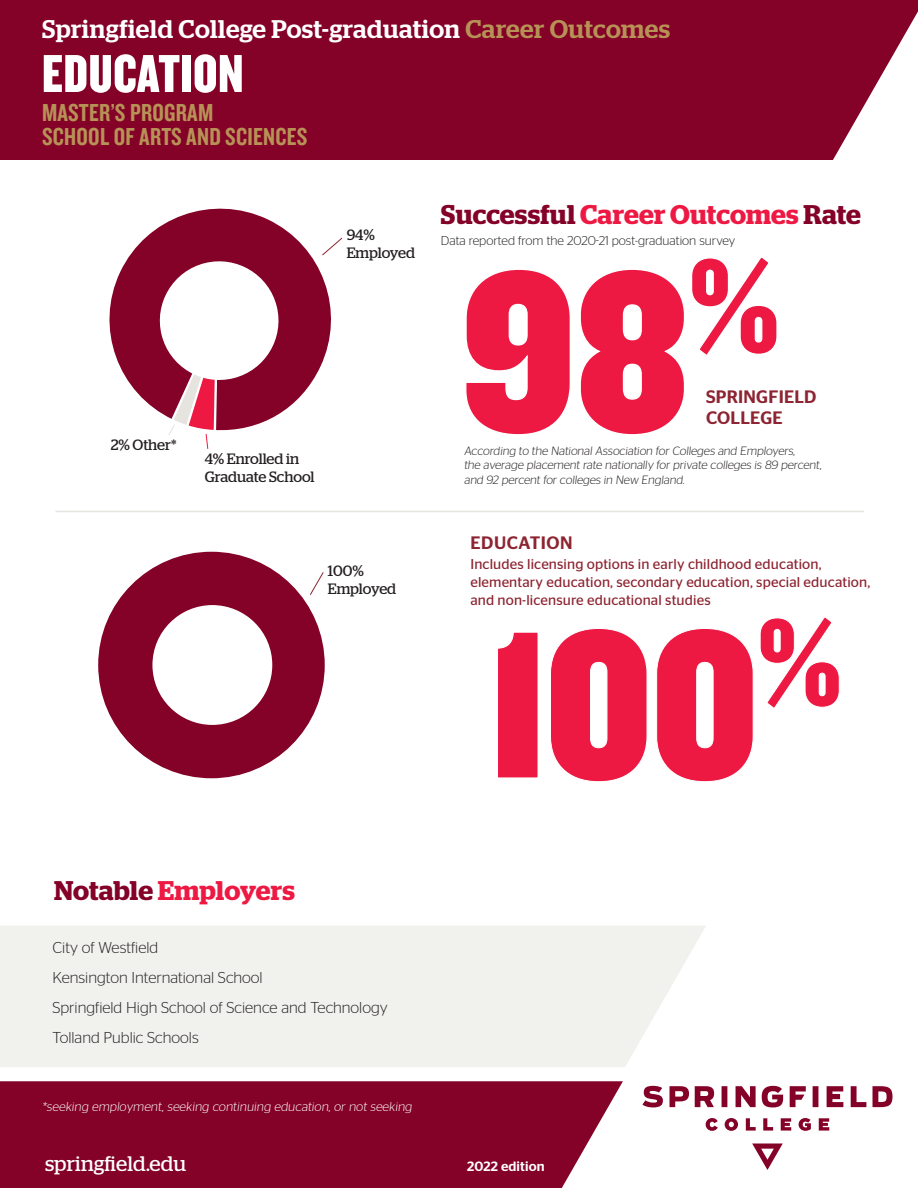
<style>
.page{position:relative;width:918px;height:1188px;background:#fff}
.page>*{position:absolute;margin:0;border:0;box-sizing:border-box;transform-origin:0 0}
.t1{font:55.5px "Knockout 69 Full Liteweight";letter-spacing:.01em;color:#fff}
.Program_name{font:600 27px "Stag";letter-spacing:.005em;color:#840128}
.Program_name-2{font:600 27px "Stag";letter-spacing:.005em;color:#ed1943}
.t2{font:500 25.5px "Stag";letter-spacing:.02em;color:#fff}
.t3{font:25.5px "Knockout 49 Liteweight";letter-spacing:.01em;color:#b79256}
.t4{font:21px "Stag";letter-spacing:.01em;color:#fff}
.t5{font:500 18px "Stag Sans";letter-spacing:.01em;color:#8d2431}
.t6{font:500 18px "Stag Sans";letter-spacing:.03em;color:#8d2431}
.t7{font:300 15.75px "Stag Sans";color:#231f20}
.t8{font:15px "Stag";letter-spacing:-.005em;color:#231f20}
.t9{font:14.25px/18px "Stag Sans";letter-spacing:.01em;color:#8d2431}
.t10{font:500 13.5px "Stag Sans";letter-spacing:.01em;color:#fff}
.t11{font:300 12.75px "Stag Sans";color:#fff}
.t12{font:300 12.75px "Stag Sans";color:#231f20}
.t13{font:300 12px "Stag Sans";color:#231f20}
.s1{color:#b79256}
.s2{color:#ed1943}
.s3{color:#840128}
</style>
<div class="page">
<hr style="left:56px;top:511px;width:808px;height:1px;background:#e6e4df">
<div style="left:0;top:0;width:918px;height:160px;background:#840128"></div>
<svg style="left:833px;top:11px;width:85px;height:149px"></svg>
<div style="left:0;top:926px;width:706px;height:141px;background:#f1f1ee"></div>
<div style="left:0;top:1081px;width:623px;height:107px;background:#840128"></div>
<svg style="left:642px;top:1086px;width:251px;height:21px"></svg>
<svg style="left:752px;top:1144px;width:31px;height:26px"></svg>
<svg style="left:706px;top:1118px;width:123px;height:13px"></svg>
<svg style="left:498px;top:617px;width:342px;height:165px"></svg>
<div style="left:98px;top:552px;width:227px;height:226px;background:#840128;border-radius:50%"></div>
<svg style="left:310px;top:572px;width:14px;height:23px"></svg>
<div style="left:152px;top:605px;width:120px;height:120px;background:#fff;border-radius:50%"></div>
<svg style="left:466px;top:257px;width:311px;height:178px"></svg>
<svg style="left:110px;top:209px;width:221px;height:201px;fill:#840128"></svg>
<svg style="left:321px;top:237px;width:22px;height:19px"></svg>
<svg style="left:154px;top:255px;width:131px;height:194px"></svg>
<p class="t2" style="left:42px;top:14px;width:630px">Springfield College Post-graduation <span class="s1">Career Outcomes</span></p>
<p class="t1" style="left:42px;top:39px;width:203px">EDUCATION</p>
<p class="t3" style="left:42px;top:96px;width:173px">MASTER’S PROGRAM</p>
<p class="t3" style="left:42px;top:120px;width:267px">SCHOOL OF ARTS AND SCIENCES</p>
<p class="t8" style="left:347px;top:226px;width:30px">94%</p>
<p class="t8" style="left:347px;top:244px;width:70px">Employed</p>
<p class="Program_name" style="left:441px;top:199px;width:422px">Successful <span class="s2">Career Outcomes</span> Rate</p>
<p class="t12" style="left:441px;top:233px;width:296px">Data reported from the 2020-21 post-graduation survey</p>
<p class="t8" style="left:111px;top:436px;width:67px">2% Other*</p>
<p class="t8" style="left:205px;top:450px;width:96px">4% Enrolled in</p>
<p class="t8" style="left:205px;top:468px;width:111px">Graduate School</p>
<p class="t8" style="left:328px;top:562px;width:38px">100%</p>
<p class="t8" style="left:328px;top:580px;width:70px">Employed</p>
<p class="t5" style="left:706px;top:386px;width:112px">SPRINGFIELD</p>
<p class="t5" style="left:706px;top:407px;width:78px">COLLEGE</p>
<p class="t13" style="left:464px;top:444px;width:334px">According to the National Association for Colleges and Employers,</p>
<p class="t13" style="left:464px;top:458px;width:360px">the average placement rate nationally for private colleges is 89 percent,</p>
<p class="t13" style="left:464px;top:473px;width:223px">and 92 percent for colleges in New England.</p>
<p class="t6" style="left:471px;top:532px;width:103px">EDUCATION</p>
<p class="t9" style="left:470px;top:554px;width:353px">Includes licensing options in early childhood education,</p>
<p class="t9" style="left:470px;top:572px;width:401px">elementary education, secondary education, special education, and non-licensure educational studies</p>
<p class="Program_name-2" style="left:54px;top:875px;width:242px"><span class="s3">Notable</span> Employers</p>
<p class="t7" style="left:52px;top:939px;width:107px">City of Westfield</p>
<p class="t7" style="left:52px;top:969px;width:212px">Kensington International School</p>
<p class="t7" style="left:52px;top:999px;width:337px">Springfield High School of Science and Technology</p>
<p class="t7" style="left:52px;top:1029px;width:148px">Tolland Public Schools</p>
<p class="t11" style="left:42px;top:1099px;width:373px">*seeking employment, seeking continuing education, or not seeking</p>
<p class="t4" style="left:45px;top:1151px;width:143px">springfield.edu</p>
<p class="t10" style="left:467px;top:1158px;width:79px">2022 edition</p>
</div>
